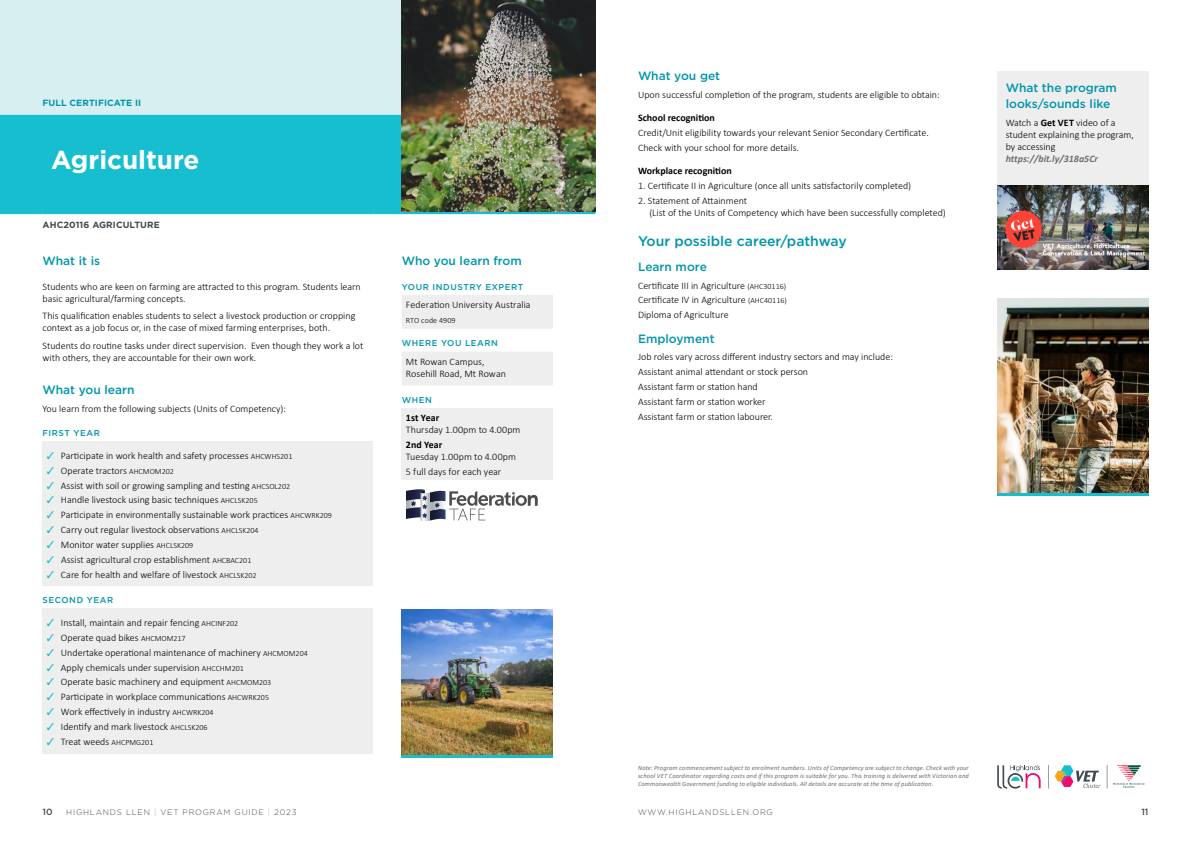
<style>
.page{position:relative;width:1191px;height:842px;background:#fff}
.page>*{position:absolute;margin:0;border:0;box-sizing:border-box;transform-origin:0 0}
.t1{font:700 26px "Gotham";color:#fff}
.t2{font:500 14px "Gotham";color:#0095ac}
.t3{font:500 12px/16px "Gotham";color:#0095ac}
.t4{font:300 10px/14.8px "Calibri";color:#000}
.t5{font:700 10px "Calibri";color:#000}
.t6{font:italic 700 10px "Calibri";color:#6d6e71}
.t7{font:700 9px "Gotham";letter-spacing:.01em;color:#434a4f}
.t8{font:700 9px "Gotham";letter-spacing:.01em;color:#0095ac}
.t9{font:500 9px "Gotham";color:#434a4f}
.t10{font:500 8.5px "Gotham";letter-spacing:.07em;color:#0095ac}
.t11{font:300 8px "Gotham";letter-spacing:.1em;color:#434a4f}
.t12{font:300 8px "Calibri";letter-spacing:.015em;color:#000}
.t13{font:italic 6.5px/8px "Calibri";letter-spacing:.015em;color:#6d6e71;text-align:justify}
.s1{color:#16becf}
.s2{font-size:8px}
.s3{font-weight:700}
.s4{color:#98a1a6}
</style>
<div class="page">
<svg style="left:997px;top:765px;width:43px;height:24px"></svg>
<svg style="left:1048px;top:765px;width:52px;height:23px"></svg>
<svg style="left:1107px;top:765px;width:37px;height:23px"></svg>
<svg style="left:402px;top:295px;width:151px;height:90px"></svg>
<div style="left:402px;top:408px;width:151px;height:71px;background:#efeeef"></div>
<svg style="left:406px;top:489px;width:131px;height:32px"></svg>
<div style="left:43px;top:441px;width:330px;height:145px;background:#efeeef"></div>
<div style="left:43px;top:609px;width:330px;height:145px;background:#efeeef"></div>
<div style="left:997px;top:71px;width:151px;height:114px;background:#efeeef"></div>
<img style="left:997px;top:185px;width:151px;height:85px">
<div style="left:0;top:0;width:402px;height:115px;background:#d8eff2"></div>
<div style="left:0;top:115px;width:595px;height:100px;background:#16becf"></div>
<hr style="left:402px;top:211px;width:193px;height:3px;background:#16becf">
<hr style="left:0;top:211px;width:43px;height:3px;background:#16becf">
<hr style="left:43px;top:211px;width:330px;height:3px;background:#16becf">
<hr style="left:373px;top:211px;width:29px;height:3px;background:#16becf">
<img style="left:402px;top:609px;width:151px;height:146px">
<hr style="left:402px;top:755px;width:151px;height:3px;background:#16becf">
<img style="left:997px;top:298px;width:151px;height:195px">
<hr style="left:997px;top:493px;width:151px;height:3px;background:#16becf">
<img style="left:402px;top:0;width:193px;height:211px">
<p class="t8" style="left:43px;top:98px;width:100px">FULL CERTIFICATE II</p>
<h1 class="t1" style="left:51px;top:145px;width:150px">Agriculture</h1>
<p class="t7" style="left:43px;top:219px;width:119px">AHC20116 AGRICULTURE</p>
<p class="t3" style="left:43px;top:252px;width:59px">What it is</p>
<p class="t4" style="left:43px;top:280px;width:320px;line-height:12px">Students who are keen on farming are attracted to this program. Students learn basic agricultural/farming concepts.</p>
<p class="t4" style="left:43px;top:310px;width:314px;line-height:12px">This qualification enables students to select a livestock production or cropping context as a job focus or, in the case of mixed farming enterprises, both.</p>
<p class="t4" style="left:43px;top:339px;width:322px;line-height:12px">Students do routine tasks under direct supervision. Even though they work a lot with others, they are accountable for their own work.</p>
<p class="t3" style="left:43px;top:381px;width:94px">What you learn</p>
<p class="t4" style="left:43px;top:401px;width:245px">You learn from the following subjects (Units of Competency):</p>
<p class="t10" style="left:43px;top:428px;width:59px">FIRST YEAR</p>
<p class="t4" style="left:47px;top:448px;width:247px"><span class="s1">✓</span> Participate in work health and safety processes <span class="s2">AHCWHS201</span></p>
<p class="t4" style="left:47px;top:463px;width:129px"><span class="s1">✓</span> Operate tractors <span class="s2">AHCMOM202</span></p>
<p class="t4" style="left:47px;top:478px;width:245px"><span class="s1">✓</span> Assist with soil or growing sampling and testing <span class="s2">AHCSOL202</span></p>
<p class="t4" style="left:47px;top:492px;width:212px"><span class="s1">✓</span> Handle livestock using basic techniques <span class="s2">AHCLSK205</span></p>
<p class="t4" style="left:47px;top:507px;width:287px"><span class="s1">✓</span> Participate in environmentally sustainable work practices <span class="s2">AHCWRK209</span></p>
<p class="t4" style="left:47px;top:522px;width:213px"><span class="s1">✓</span> Carry out regular livestock observations <span class="s2">AHCLSK204</span></p>
<p class="t4" style="left:47px;top:537px;width:148px"><span class="s1">✓</span> Monitor water supplies <span class="s2">AHCLSK209</span></p>
<p class="t4" style="left:47px;top:552px;width:206px"><span class="s1">✓</span> Assist agricultural crop establishment <span class="s2">AHCBAC201</span></p>
<p class="t4" style="left:47px;top:567px;width:211px"><span class="s1">✓</span> Care for health and welfare of livestock <span class="s2">AHCLSK202</span></p>
<p class="t10" style="left:43px;top:595px;width:72px">SECOND YEAR</p>
<p class="t4" style="left:47px;top:615px;width:193px"><span class="s1">✓</span> Install, maintain and repair fencing <span class="s2">AHCINF202</span></p>
<p class="t4" style="left:47px;top:630px;width:140px"><span class="s1">✓</span> Operate quad bikes <span class="s2">AHCMOM217</span></p>
<p class="t4" style="left:47px;top:645px;width:262px"><span class="s1">✓</span> Undertake operational maintenance of machinery <span class="s2">AHCMOM204</span></p>
<p class="t4" style="left:47px;top:660px;width:199px"><span class="s1">✓</span> Apply chemicals under supervision <span class="s2">AHCCHM201</span></p>
<p class="t4" style="left:47px;top:675px;width:226px"><span class="s1">✓</span> Operate basic machinery and equipment <span class="s2">AHCMOM203</span></p>
<p class="t4" style="left:47px;top:689px;width:224px"><span class="s1">✓</span> Participate in workplace communications <span class="s2">AHCWRK205</span></p>
<p class="t4" style="left:47px;top:704px;width:168px"><span class="s1">✓</span> Work effectively in industry <span class="s2">AHCWRK204</span></p>
<p class="t4" style="left:47px;top:719px;width:162px"><span class="s1">✓</span> Identify and mark livestock <span class="s2">AHCLSK206</span></p>
<p class="t4" style="left:47px;top:734px;width:108px"><span class="s1">✓</span> Treat weeds <span class="s2">AHCPMG201</span></p>
<p class="t3" style="left:402px;top:252px;width:122px">Who you learn from</p>
<p class="t10" style="left:402px;top:281px;width:123px">YOUR INDUSTRY EXPERT</p>
<p class="t4" style="left:406px;top:297px;width:126px">Federation University Australia</p>
<p class="t12" style="left:406px;top:315px;width:51px">RTO code 4909</p>
<p class="t10" style="left:402px;top:338px;width:98px">WHERE YOU LEARN</p>
<p class="t4" style="left:406px;top:355px;width:101px;line-height:12px">Mt Rowan Campus,<br>Rosehill Road, Mt Rowan</p>
<p class="t10" style="left:402px;top:395px;width:32px">WHEN</p>
<p class="t5" style="left:406px;top:411px;width:35px">1st Year</p>
<p class="t4" style="left:406px;top:423px;width:116px">Thursday 1.00pm to 4.00pm</p>
<p class="t5" style="left:406px;top:438px;width:38px">2nd Year</p>
<p class="t4" style="left:406px;top:449px;width:112px">Tuesday 1.00pm to 4.00pm<br>5 full days for each year</p>
<p class="t3" style="left:638px;top:68px;width:84px">What you get</p>
<p class="t4" style="left:638px;top:87px;width:303px">Upon successful completion of the program, students are eligible to obtain:</p>
<p class="t5" style="left:638px;top:111px;width:78px">School recognition</p>
<p class="t4" style="left:638px;top:125px;width:292px">Credit/Unit eligibility towards your relevant Senior Secondary Certificate.<br>Check with your school for more details.</p>
<p class="t5" style="left:638px;top:164px;width:95px">Workplace recognition</p>
<p class="t4" style="left:638px;top:178px;width:275px">1. Certificate II in Agriculture (once all units satisfactorily completed)</p>
<p class="t4" style="left:649px;top:195px;width:298px;line-height:12px;text-indent:-11px">2. Statement of Attainment<br>(List of the Units of Competency which have been successfully completed)</p>
<h2 class="t2" style="left:638px;top:232px;width:210px">Your possible career/pathway</h2>
<p class="t3" style="left:638px;top:258px;width:70px">Learn more</p>
<p class="t4" style="left:638px;top:278px;width:150px;text-align:justify">Certificate III in Agriculture <span class="s2">(AHC30116)<br></span>Certificate IV in Agriculture <span class="s2">(AHC40116)<br></span>Diploma of Agriculture</p>
<p class="t3" style="left:638px;top:330px;width:78px">Employment</p>
<p class="t4" style="left:638px;top:350px;width:256px">Job roles vary across different industry sectors and may include:<br>Assistant animal attendant or stock person<br>Assistant farm or station hand<br>Assistant farm or station worker<br>Assistant farm or station labourer.</p>
<p class="t3" style="left:1005px;top:80px;width:113px">What the program looks/sounds like</p>
<p class="t4" style="left:1005px;top:116px;width:130px;line-height:12px">Watch a <span class="s3">Get VET</span> video of a student explaining the program, by accessing</p>
<p class="t6" style="left:1005px;top:151px;width:94px">https://bit.ly/318a5Cr</p>
<p class="t13" style="left:638px;top:763px;width:332px">Note: Program commencement subject to enrolment numbers. Units of Competency are subject to change. Check with your school VET Coordinator regarding costs and if this program is suitable for you. This training is delivered with Victorian and Commonwealth Government funding to eligible individuals. All details are accurate at the time of publication.</p>
<p class="t9" style="left:43px;top:806px;width:12px">10</p>
<p class="t11" style="left:66px;top:808px;width:232px">HIGHLANDS LLEN <span class="s4">|</span> VET PROGRAM GUIDE <span class="s4">|</span> 2023</p>
<p class="t11" style="left:638px;top:808px;width:136px">WWW.HIGHLANDSLLEN.ORG</p>
<p class="t9" style="left:1141px;top:806px;width:9px">11</p>
</div>
